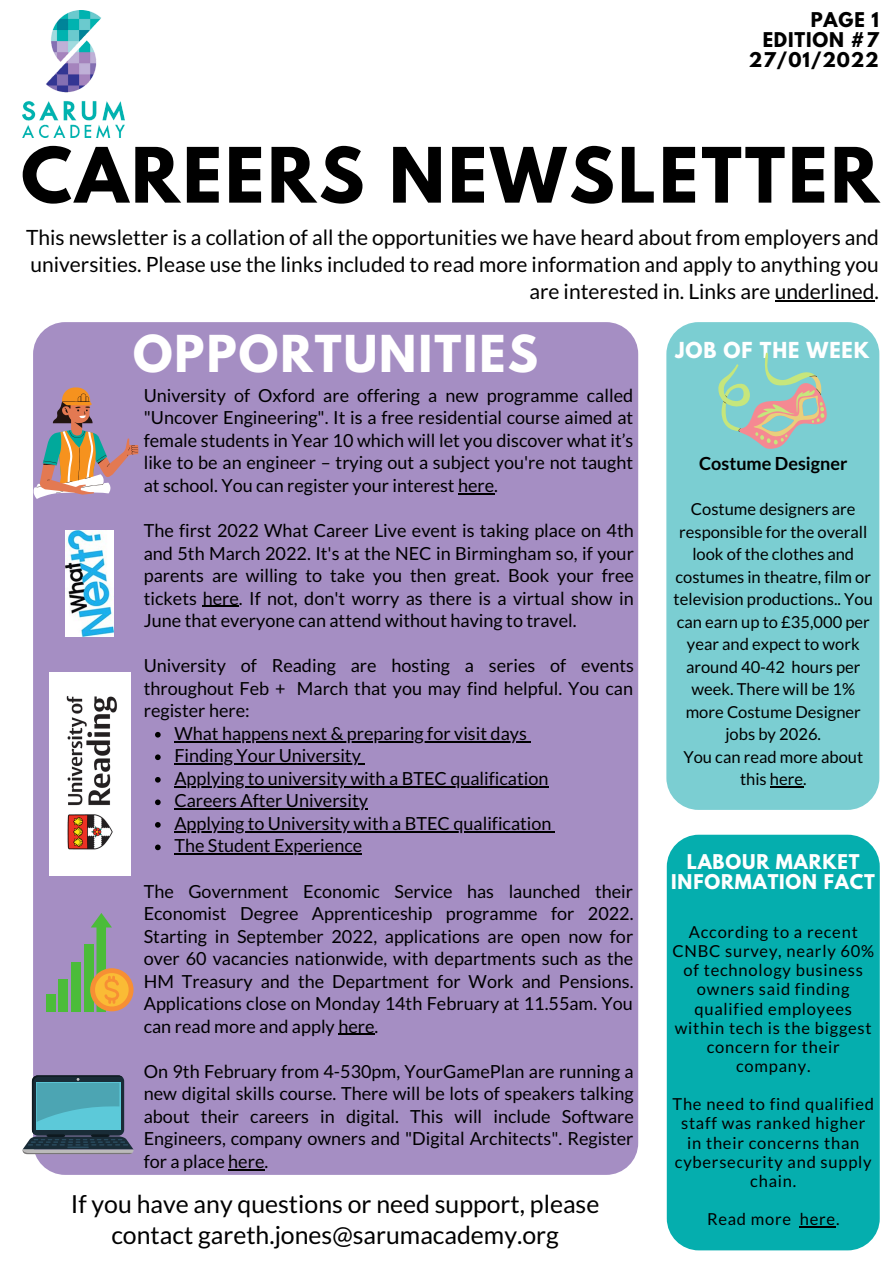
<style>
.page{position:relative;width:894px;height:1264px;background:#fff}
.page>*{position:absolute;margin:0;border:0;box-sizing:border-box;transform-origin:0 0}
.t1{font:700 67.5px "League Spartan";letter-spacing:.045em;color:#000}
.t2{font:700 45px "League Spartan";letter-spacing:.045em;color:#fff}
.t3{font:24.75px/31.5px "Lato";color:#000;text-align:center}
.t4{font:21px/27px "Lato";color:#000;text-align:right}
.t5{font:700 19.5px "League Spartan";letter-spacing:.045em;color:#fff}
.t6{font:18px/22.5px "Lato";color:#000;text-align:justify}
.t7{font:700 18px/20.2px "League Spartan";letter-spacing:.045em;color:#fff;text-align:center}
.t8{font:700 18px "League Spartan";letter-spacing:.045em;color:#000}
.t9{font:700 18px "Lato";color:#000}
.t10{font:16.5px/22.5px "Lato";color:#000;text-align:center}
.t11{font:16.5px/19.2px "Lato";letter-spacing:.045em;color:#000;text-align:center}
</style>
<div class="page">
<div style="left:33px;top:322px;width:605px;height:852px;background:#a58ec3;border-radius:32px"></div>
<div style="left:666px;top:322px;width:213px;height:488px;background:#7bced2;border-radius:32px"></div>
<div style="left:666px;top:834px;width:213px;height:416px;background:#05aeae;border-radius:32px"></div>
<img style="left:22px;top:11px;width:103px;height:127px">
<hr style="left:774px;top:300px;width:100px;height:1px;background:#000">
<svg style="left:155px;top:732px;width:6px;height:5px"></svg>
<hr style="left:174px;top:741px;width:352px;height:1px;background:#000">
<svg style="left:155px;top:754px;width:6px;height:6px"></svg>
<hr style="left:174px;top:763px;width:187px;height:1px;background:#000">
<svg style="left:155px;top:777px;width:6px;height:5px"></svg>
<hr style="left:174px;top:786px;width:374px;height:1px;background:#000">
<svg style="left:155px;top:799px;width:6px;height:6px"></svg>
<hr style="left:174px;top:808px;width:194px;height:1px;background:#000">
<svg style="left:155px;top:822px;width:6px;height:5px"></svg>
<hr style="left:174px;top:831px;width:377px;height:1px;background:#000">
<svg style="left:155px;top:844px;width:6px;height:6px"></svg>
<hr style="left:174px;top:853px;width:188px;height:1px;background:#000">
<hr style="left:458px;top:493px;width:36px;height:1px;background:#000">
<hr style="left:203px;top:605px;width:36px;height:2px;background:#000">
<hr style="left:338px;top:1033px;width:36px;height:1px;background:#000">
<hr style="left:228px;top:1168px;width:36px;height:2px;background:#000">
<svg style="left:33px;top:387px;width:106px;height:112px"></svg>
<img style="left:66px;top:530px;width:47px;height:106px">
<img style="left:49px;top:672px;width:81px;height:203px">
<div style="left:84px;top:944px;width:9px;height:68px;background:#4bbc39"></div>
<div style="left:71px;top:962px;width:10px;height:50px;background:#4bbc39"></div>
<div style="left:58px;top:979px;width:10px;height:33px;background:#4bbc39"></div>
<div style="left:46px;top:994px;width:9px;height:18px;background:#4bbc39"></div>
<div style="left:90px;top:968px;width:43px;height:43px;background:#f78f34;border-radius:50%"></div>
<div style="left:95px;top:973px;width:34px;height:33px;background:#fabb35;border-radius:50%"></div>
<svg style="left:91px;top:913px;width:29px;height:99px"></svg>
<svg style="left:22px;top:1075px;width:112px;height:79px;background:#5b8c9b"></svg>
<hr style="left:67px;top:1146px;width:22px;height:2px;background:#2a4c5f">
<svg style="left:718px;top:352px;width:109px;height:97px"></svg>
<hr style="left:769px;top:786px;width:33px;height:1px;background:#000">
<hr style="left:799px;top:1226px;width:36px;height:1px;background:#000">
<p class="t8" style="left:810px;top:10px;width:70px">PAGE 1</p>
<p class="t8" style="left:762px;top:31px;width:118px">EDITION #7</p>
<p class="t8" style="left:748px;top:51px;width:131px">27/01/2022</p>
<p class="t1" style="left:21px;top:142px;width:859px">CAREERS NEWSLETTER</p>
<p class="t4" style="left:26px;top:223px;width:854px">This newsletter is a collation of all the opportunities we have heard about from employers and universities. Please use the links included to read more information and apply to anything you are interested in. Links are underlined.</p>
<p class="t2" style="left:133px;top:331px;width:406px">OPPORTUNITIES</p>
<p class="t5" style="left:675px;top:340px;width:195px">JOB OF THE WEEK</p>
<p class="t6" style="left:144px;top:383px;width:491px">University of Oxford are offering a new programme called "Uncover Engineering". It is a free residential course aimed at female students in Year 10 which will let you discover what it’s like to be an engineer – trying out a subject you're not taught at school. You can register your interest here.</p>
<p class="t6" style="left:144px;top:519px;width:491px">The first 2022 What Career Live event is taking place on 4th and 5th March 2022. It's at the NEC in Birmingham so, if your parents are willing to take you then great. Book your free tickets here. If not, don't worry as there is a virtual show in June that everyone can attend without having to travel.</p>
<p class="t6" style="left:144px;top:654px;width:491px">University of Reading are hosting a series of events throughout Feb + March that you may find helpful. You can register here:</p>
<p class="t6" style="left:174px;top:721px;width:354px">What happens next &amp; preparing for visit days</p>
<p class="t6" style="left:174px;top:744px;width:188px">Finding Your University</p>
<p class="t6" style="left:174px;top:766px;width:375px">Applying to university with a BTEC qualification</p>
<p class="t6" style="left:174px;top:789px;width:195px">Careers After University</p>
<p class="t6" style="left:174px;top:811px;width:378px">Applying to University with a BTEC qualification</p>
<p class="t6" style="left:174px;top:834px;width:189px">The Student Experience</p>
<p class="t6" style="left:144px;top:879px;width:491px">The Government Economic Service has launched their Economist Degree Apprenticeship programme for 2022.<br>Starting in September 2022, applications are open now for over 60 vacancies nationwide, with departments such as the HM Treasury and the Department for Work and Pensions.<br>Applications close on Monday 14th February at 11.55am. You can read more and apply here.</p>
<p class="t6" style="left:144px;top:1059px;width:491px">On 9th February from 4-530pm, YourGamePlan are running a new digital skills course. There will be lots of speakers talking about their careers in digital. This will include Software Engineers, company owners and "Digital Architects". Register for a place here.</p>
<p class="t3" style="left:71px;top:1187px;width:530px">If you have any questions or need support, please contact gareth.jones@sarumacademy.org</p>
<p class="t9" style="left:699px;top:452px;width:150px">Costume Designer</p>
<p class="t10" style="left:673px;top:497px;width:201px">Costume designers are responsible for the overall look of the clothes and costumes in theatre, film or television productions.. You can earn up to £35,000 per year and expect to work around 40-42 hours per week. There will be 1% more Costume Designer jobs by 2026.</p>
<p class="t10" style="left:683px;top:745px;width:181px">You can read more about this here.</p>
<p class="t7" style="left:671px;top:853px;width:205px">LABOUR MARKET<br>INFORMATION FACT</p>
<p class="t11" style="left:672px;top:921px;width:203px">According to a recent<br>CNBC survey, nearly 60% of technology business owners said finding qualified employees within tech is the biggest concern for their company.</p>
<p class="t11" style="left:672px;top:1094px;width:203px">The need to find qualified staff was ranked higher in their concerns than cybersecurity and supply chain.</p>
<p class="t11" style="left:706px;top:1209px;width:134px">Read more here.</p>
</div>
